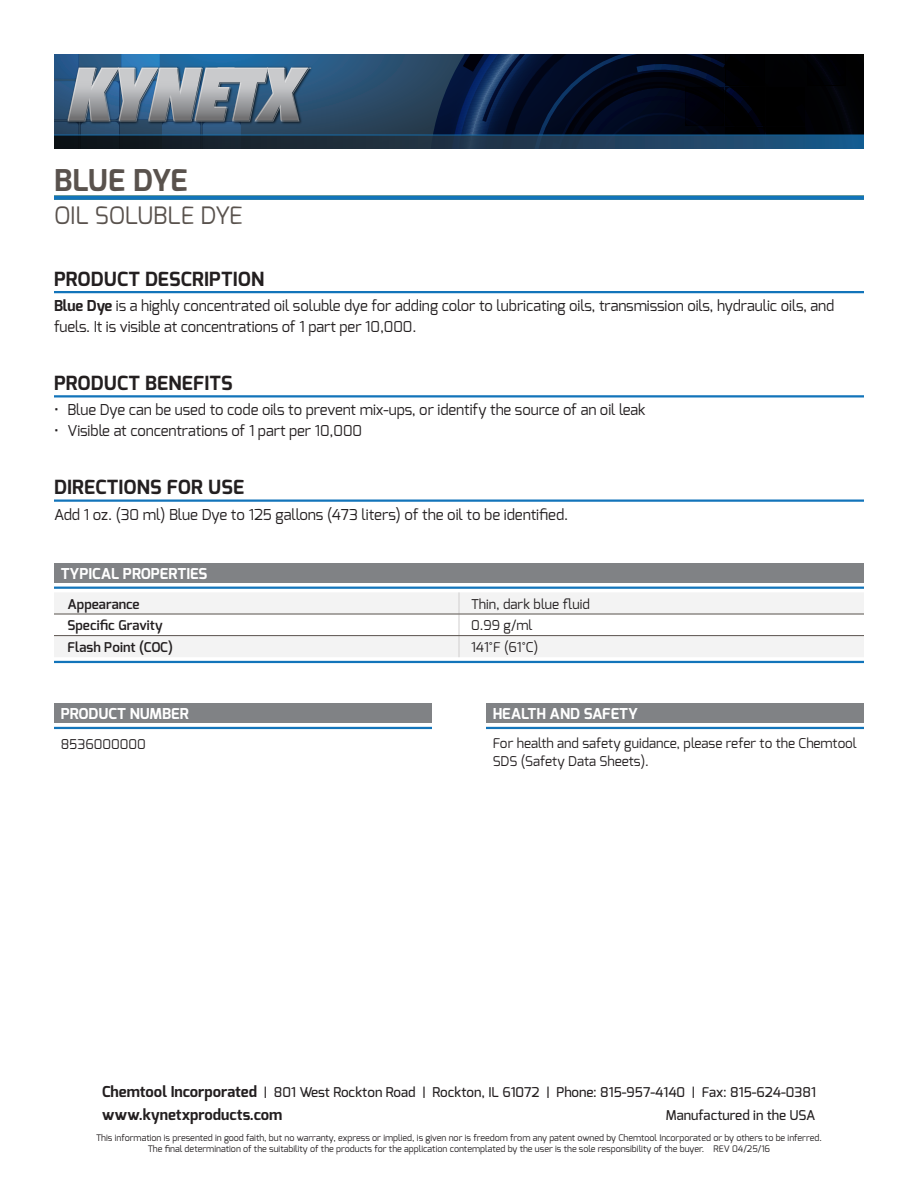
<style>
.page{position:relative;width:918px;height:1188px;background:#fff}
.page>*{position:absolute;margin:0;border:0;box-sizing:border-box;transform-origin:0 0}
.t1{font:700 30px "Exo";letter-spacing:-.025em;color:#59524d}
.t2{font:24px "Exo";color:#59524d}
.HD_Prod_Desc_Feature{font:700 19.5px "Exo";letter-spacing:.01em;color:#231f20}
.t3{font:15px/21px "Exo";letter-spacing:-.005em;color:#231f20}
.HD_New_Product_Title{font:700 15px "Exo";color:#fff}
.t4{font:700 15px "Exo";color:#231f20}
.t5{font:500 13.5px "Exo";color:#231f20}
.Product_codes{font:13.5px/18px "Exo";color:#231f20}
.Chart_right{font:600 13.5px "Exo";letter-spacing:.005em;color:#231f20}
.Chart_right-2{font:13.5px "Exo";color:#231f20}
.t6{font:9px/10.8px "Exo";color:#231f20;text-align:center}
.s1{font-weight:700}
.s2{font-weight:700;font-size:15px}
</style>
<div class="page">
<div style="left:54px;top:563px;width:810px;height:20px;background:#808285"></div>
<hr style="left:54px;top:587px;width:810px;height:2px;background:#1274ba">
<hr style="left:54px;top:661px;width:810px;height:2px;background:#1274ba">
<svg style="left:54px;top:592px;width:810px;height:65px;fill:#f3f3f3"></svg>
<svg style="left:459px;top:592px;width:1px;height:65px"></svg>
<hr style="left:54px;top:614px;width:405px;height:1px;background:#59524d">
<hr style="left:459px;top:614px;width:405px;height:1px;background:#59524d">
<hr style="left:54px;top:635px;width:405px;height:1px;background:#59524d">
<hr style="left:459px;top:635px;width:405px;height:1px;background:#59524d">
<svg style="left:54px;top:54px;width:810px;height:94px;background:#263a4f"></svg>
<div style="left:54px;top:195px;width:810px;height:5px;background:#1274ba"></div>
<hr style="left:54px;top:291px;width:810px;height:2px;background:#1274ba">
<hr style="left:54px;top:395px;width:810px;height:2px;background:#1274ba">
<hr style="left:54px;top:499px;width:810px;height:3px;background:#1274ba">
<div style="left:54px;top:703px;width:378px;height:20px;background:#808285"></div>
<div style="left:486px;top:703px;width:378px;height:20px;background:#808285"></div>
<hr style="left:54px;top:727px;width:378px;height:2px;background:#1274ba">
<hr style="left:486px;top:727px;width:378px;height:2px;background:#1274ba">
<p class="t1" style="left:54px;top:161px;width:135px">BLUE DYE</p>
<p class="t2" style="left:54px;top:200px;width:190px">OIL SOLUBLE DYE</p>
<p class="HD_Prod_Desc_Feature" style="left:54px;top:266px;width:212px">PRODUCT DESCRIPTION</p>
<p class="t3" style="left:54px;top:295px;width:782px"><span class="s1">Blue Dye</span> is a highly concentrated oil soluble dye for adding color to lubricating oils, transmission oils, hydraulic oils, and fuels. It is visible at concentrations of 1 part per 10,000.</p>
<p class="HD_Prod_Desc_Feature" style="left:54px;top:370px;width:180px">PRODUCT BENEFITS</p>
<p class="t3" style="left:54px;top:399px;width:593px">• Blue Dye can be used to code oils to prevent mix-ups, or identify the source of an oil leak</p>
<p class="t3" style="left:54px;top:420px;width:310px">• Visible at concentrations of 1 part per 10,000</p>
<p class="HD_Prod_Desc_Feature" style="left:54px;top:475px;width:192px">DIRECTIONS FOR USE</p>
<p class="t3" style="left:54px;top:504px;width:516px">Add 1 oz. (30 ml) Blue Dye to 125 gallons (473 liters) of the oil to be identified.</p>
<p class="HD_New_Product_Title" style="left:61px;top:564px;width:148px">TYPICAL PROPERTIES</p>
<p class="Chart_right" style="left:68px;top:595px;width:74px">Appearance</p>
<p class="Chart_right-2" style="left:471px;top:595px;width:120px">Thin, dark blue fluid</p>
<p class="Chart_right" style="left:68px;top:617px;width:97px">Specific Gravity</p>
<p class="Chart_right-2" style="left:471px;top:617px;width:63px">0.99 g/ml</p>
<p class="Chart_right" style="left:68px;top:638px;width:107px">Flash Point (COC)</p>
<p class="Chart_right-2" style="left:471px;top:638px;width:69px">141°F (61°C)</p>
<p class="HD_New_Product_Title" style="left:61px;top:704px;width:130px">PRODUCT NUMBER</p>
<p class="Product_codes" style="left:61px;top:735px;width:87px">8536000000</p>
<p class="HD_New_Product_Title" style="left:493px;top:704px;width:147px">HEALTH AND SAFETY</p>
<p class="Product_codes" style="left:493px;top:735px;width:366px">For health and safety guidance, please refer to the Chemtool<br>SDS (Safety Data Sheets).</p>
<p class="t5" style="left:102px;top:1084px;width:715px"><span class="s2">Chemtool Incorporated</span> | 801 West Rockton Road | Rockton, IL 61072 | Phone: 815-957-4140 | Fax: 815-624-0381</p>
<p class="t4" style="left:102px;top:1105px;width:182px">www.kynetxproducts.com</p>
<p class="t5" style="left:666px;top:1106px;width:151px">Manufactured in the USA</p>
<p class="t6" style="left:96px;top:1132px;width:727px">This information is presented in good faith, but no warranty, express or implied, is given nor is freedom from any patent owned by Chemtool Incorporated or by others to be inferred.<br>The final determination of the suitability of the products for the application contemplated by the user is the sole responsibility of the buyer. REV 04/25/16</p>
</div>
